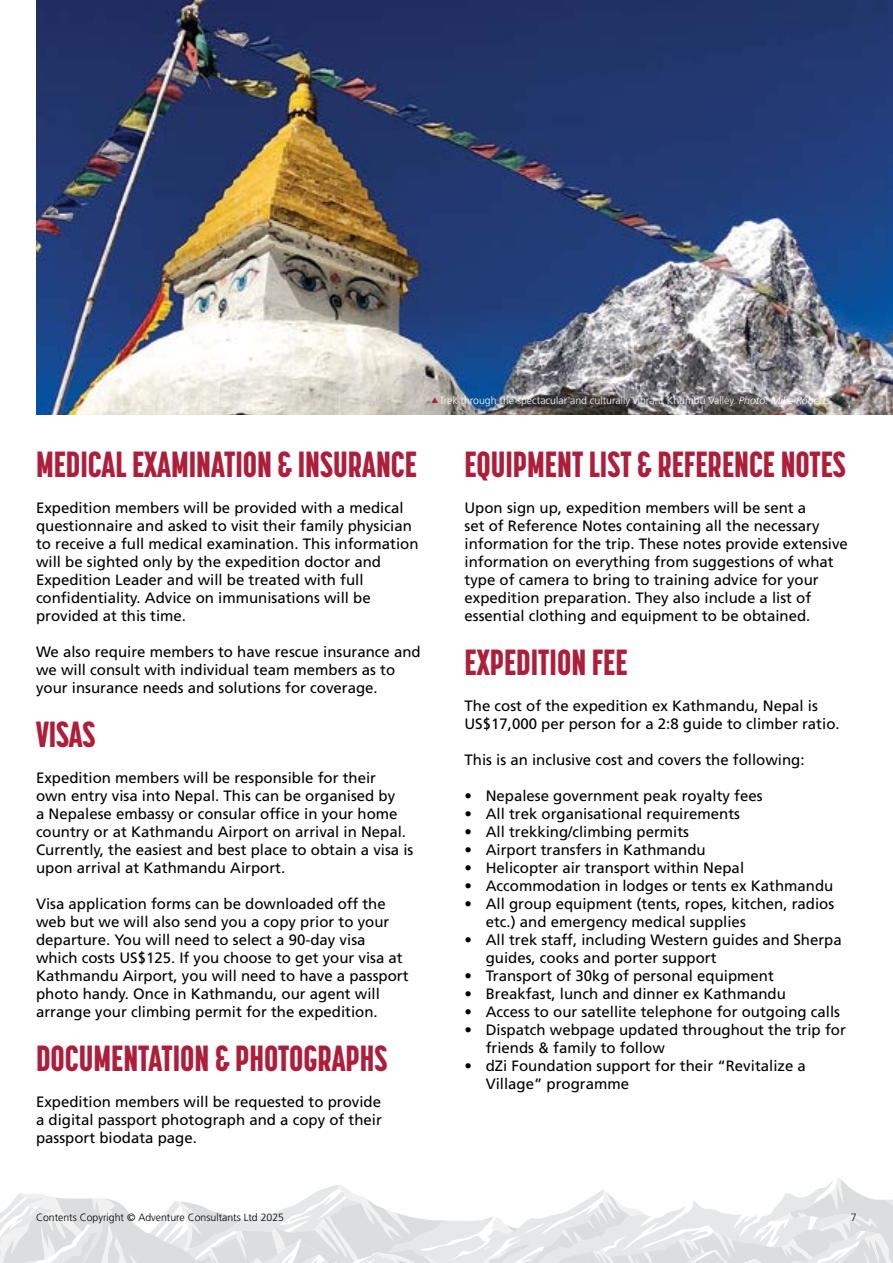
<style>
.page{position:relative;width:893px;height:1263px;background:#fff}
.page>*{position:absolute;margin:0;border:0;box-sizing:border-box;transform-origin:0 0}
.t1{font:800 36px "Korolev Compressed";color:#ad1e3b}
.t2{font:15px/18px "Frutiger LT Std";color:#000}
.t3{font:300 10.5px "Frutiger LT Std";color:#fff}
.t4{font:300 10.5px "Frutiger LT Std";color:#000}
.s1{font-style:italic}
</style>
<div class="page">
<svg style="left:0;top:1178px;width:893px;height:85px"></svg>
<img style="left:36px;top:0;width:857px;height:414px">
<svg style="left:432px;top:397px;width:6px;height:6px"></svg>
<h1 class="t1" style="left:36px;top:444px;width:382px">MEDICAL EXAMINATION &amp; INSURANCE</h1>
<p class="t2" style="left:36px;top:499px;width:384px">Expedition members will be provided with a medical questionnaire and asked to visit their family physician to receive a full medical examination. This information will be sighted only by the expedition doctor and Expedition Leader and will be treated with full confidentiality. Advice on immunisations will be provided at this time.</p>
<p class="t2" style="left:36px;top:643px;width:386px">We also require members to have rescue insurance and we will consult with individual team members as to your insurance needs and solutions for coverage.</p>
<h1 class="t1" style="left:36px;top:714px;width:61px">VISAS</h1>
<p class="t2" style="left:36px;top:769px;width:379px">Expedition members will be responsible for their<br>own entry visa into Nepal. This can be organised by<br>a Nepalese embassy or consular office in your home country or at Kathmandu Airport on arrival in Nepal.<br>Currently, the easiest and best place to obtain a visa is upon arrival at Kathmandu Airport.</p>
<p class="t2" style="left:36px;top:895px;width:374px">Visa application forms can be downloaded off the web but we will also send you a copy prior to your departure. You will need to select a 90-day visa which costs US$125. If you choose to get your visa at Kathmandu Airport, you will need to have a passport photo handy. Once in Kathmandu, our agent will arrange your climbing permit for the expedition.</p>
<h1 class="t1" style="left:36px;top:1038px;width:353px">DOCUMENTATION &amp; PHOTOGRAPHS</h1>
<p class="t2" style="left:36px;top:1093px;width:347px;text-align:justify">Expedition members will be requested to provide a digital passport photograph and a copy of their passport biodata page.</p>
<p class="t3" style="left:440px;top:395px;width:392px">Trek through the spectacular and culturally vibrant Khumbu Valley. <span class="s1">Photo: Mike Roberts</span></p>
<h1 class="t1" style="left:464px;top:444px;width:383px">EQUIPMENT LIST &amp; REFERENCE NOTES</h1>
<p class="t2" style="left:464px;top:499px;width:385px">Upon sign up, expedition members will be sent a<br>set of Reference Notes containing all the necessary information for the trip. These notes provide extensive information on everything from suggestions of what type of camera to bring to training advice for your expedition preparation. They also include a list of essential clothing and equipment to be obtained.</p>
<h1 class="t1" style="left:464px;top:642px;width:165px">EXPEDITION FEE</h1>
<p class="t2" style="left:464px;top:697px;width:377px">The cost of the expedition ex Kathmandu, Nepal is<br>US$17,000 per person for a 2:8 guide to climber ratio.</p>
<p class="t2" style="left:464px;top:751px;width:342px">This is an inclusive cost and covers the following:</p>
<p class="t2" style="left:464px;top:787px;width:300px">• Nepalese government peak royalty fees</p>
<p class="t2" style="left:464px;top:805px;width:277px">• All trek organisational requirements</p>
<p class="t2" style="left:464px;top:823px;width:226px">• All trekking/climbing permits</p>
<p class="t2" style="left:464px;top:841px;width:243px">• Airport transfers in Kathmandu</p>
<p class="t2" style="left:464px;top:859px;width:281px">• Helicopter air transport within Nepal</p>
<p class="t2" style="left:464px;top:877px;width:370px">• Accommodation in lodges or tents ex Kathmandu</p>
<p class="t2" style="left:486px;top:895px;width:350px;text-indent:-21px">• All group equipment (tents, ropes, kitchen, radios etc.) and emergency medical supplies</p>
<p class="t2" style="left:486px;top:931px;width:358px;text-indent:-21px">• All trek staff, including Western guides and Sherpa guides, cooks and porter support</p>
<p class="t2" style="left:464px;top:967px;width:311px">• Transport of 30kg of personal equipment</p>
<p class="t2" style="left:464px;top:985px;width:323px">• Breakfast, lunch and dinner ex Kathmandu</p>
<p class="t2" style="left:464px;top:1003px;width:377px">• Access to our satellite telephone for outgoing calls</p>
<p class="t2" style="left:486px;top:1021px;width:362px;text-indent:-21px">• Dispatch webpage updated throughout the trip for friends &amp; family to follow</p>
<p class="t2" style="left:486px;top:1057px;width:322px;text-indent:-21px">• dZi Foundation support for their “Revitalize a<br>Village” programme</p>
<p class="t4" style="left:36px;top:1211px;width:250px">Contents Copyright © Adventure Consultants Ltd 2025</p>
<p class="t4" style="left:851px;top:1211px;width:7px">7</p>
</div>
